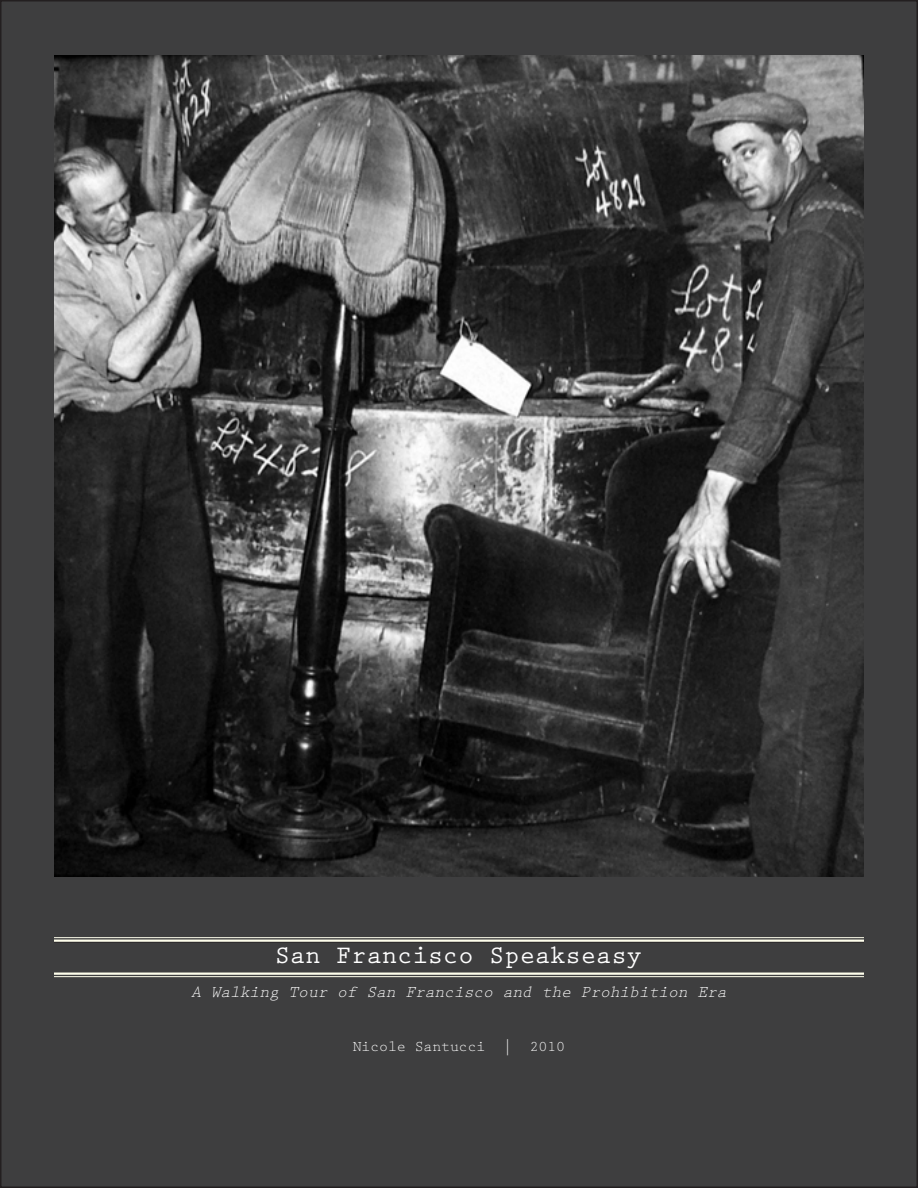
<style>
.page{position:relative;width:918px;height:1188px;background:#fff}
.page>*{position:absolute;margin:0;border:0;box-sizing:border-box;transform-origin:0 0}
.t1{font:700 25.5px "Prestige Elite Std";color:#fff}
.t2{font:italic 16.5px "Prestige Elite Std";letter-spacing:-.01em;color:#fff}
.t3{font:15px "Prestige Elite Std";letter-spacing:-.01em;color:#fff}
</style>
<div class="page">
<div style="left:1px;top:1px;width:916px;height:1186px;background:#3e3e3f"></div>
<img style="left:54px;top:56px;width:810px;height:820px">
<hr style="left:54px;top:941px;width:810px;height:2px;background:#231f20">
<hr style="left:54px;top:937px;width:810px;height:1px;background:#ffffec">
<hr style="left:54px;top:940px;width:810px;height:2px;background:#ffffec">
<hr style="left:54px;top:973px;width:810px;height:2px;background:#ffffec">
<hr style="left:54px;top:976px;width:810px;height:1px;background:#ffffec">
<p class="t1" style="left:275px;top:942px;width:369px">San Francisco Speakseasy</p>
<p class="t2" style="left:191px;top:983px;width:537px">A Walking Tour of San Francisco and the Prohibition Era</p>
<p class="t3" style="left:353px;top:1039px;width:214px">Nicole Santucci | 2010</p>
</div>
